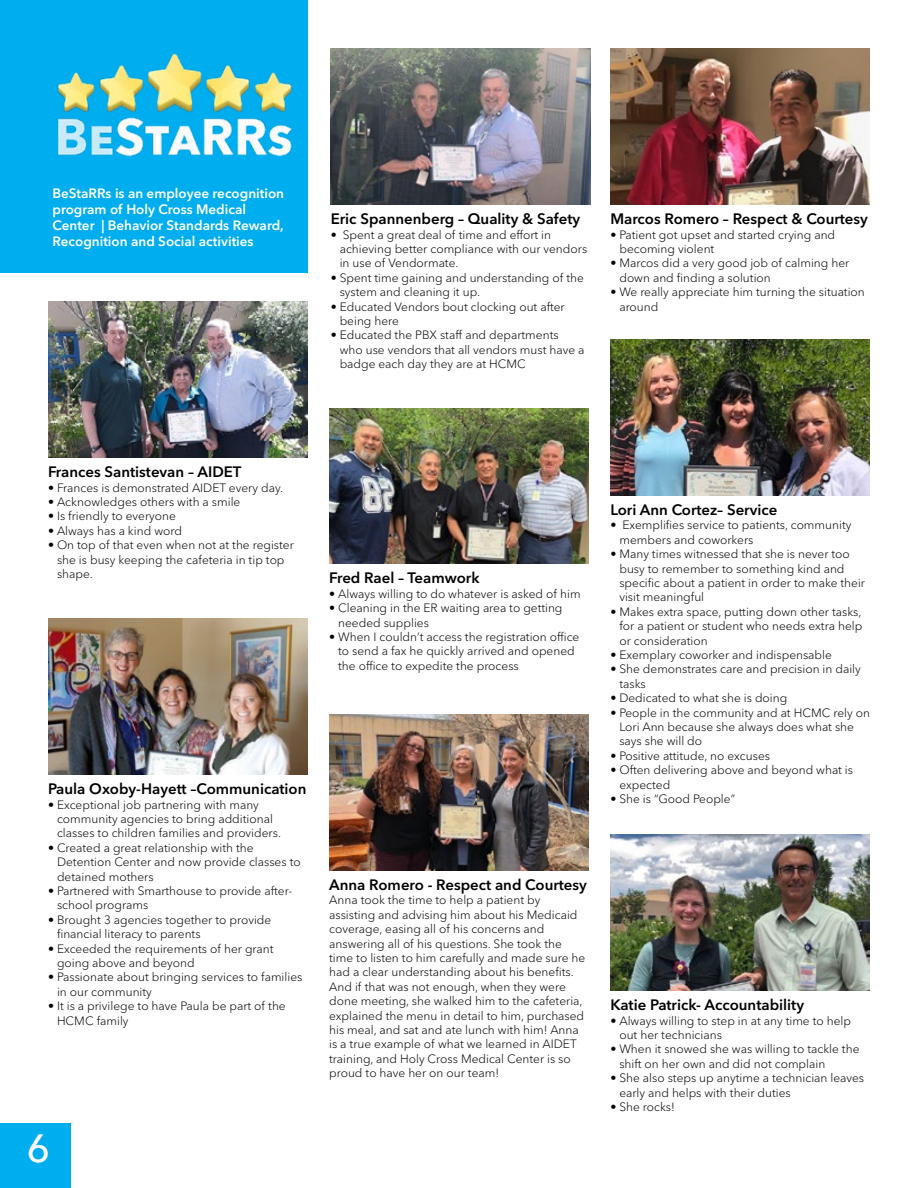
<style>
.page{position:relative;width:918px;height:1188px;background:#fff}
.page>*{position:absolute;margin:0;border:0;box-sizing:border-box;transform-origin:0 0}
.t1{font:500 39px "Avenir Next W1 G";color:#fff}
.t2{font:600 15px "Avenir Next W1 G";color:#000}
.t3{font:600 13.5px/16.2px "Avenir Next W1 G";color:#fff}
.t4{font:300 12px/14.4px "Avenir Next W1 G";color:#000}
</style>
<div class="page">
<div style="left:0;top:1123px;width:71px;height:65px;background:#00aeef"></div>
<div style="left:0;top:0;width:308px;height:273px;background:#00aeef"></div>
<img style="left:57px;top:54px;width:235px;height:103px">
<img style="left:48px;top:302px;width:260px;height:156px">
<img style="left:331px;top:49px;width:259px;height:156px">
<img style="left:48px;top:619px;width:260px;height:156px">
<img style="left:329px;top:408px;width:260px;height:156px">
<img style="left:610px;top:835px;width:260px;height:156px">
<img style="left:610px;top:340px;width:260px;height:155px">
<img style="left:610px;top:49px;width:260px;height:156px">
<img style="left:329px;top:715px;width:260px;height:155px">
<p class="t3" style="left:52px;top:184px;width:233px">BeStaRRs is an employee recognition program of Holy Cross Medical Center | Behavior Standards Reward, Recognition and Social activities</p>
<p class="t2" style="left:331px;top:207px;width:251px">Eric Spannenberg – Quality &amp; Safety</p>
<p class="t4" style="left:340px;top:226px;width:249px;text-indent:-9px">• Spent a great deal of time and effort in achieving better compliance with our vendors in use of Vendormate.</p>
<p class="t4" style="left:340px;top:269px;width:246px;text-indent:-9px">• Spent time gaining and understanding of the system and cleaning it up.</p>
<p class="t4" style="left:340px;top:298px;width:227px;text-indent:-9px">• Educated Vendors bout clocking out after being here</p>
<p class="t4" style="left:340px;top:327px;width:246px;text-indent:-9px">• Educated the PBX staff and departments who use vendors that all vendors must have a badge each day they are at HCMC</p>
<p class="t2" style="left:610px;top:207px;width:259px">Marcos Romero – Respect &amp; Courtesy</p>
<p class="t4" style="left:619px;top:226px;width:217px;text-indent:-9px">• Patient got upset and started crying and becoming violent</p>
<p class="t4" style="left:619px;top:255px;width:232px;text-indent:-9px">• Marcos did a very good job of calming her down and finding a solution</p>
<p class="t4" style="left:619px;top:284px;width:247px;text-indent:-9px">• We really appreciate him turning the situation around</p>
<p class="t2" style="left:48px;top:460px;width:195px">Frances Santistevan – AIDET</p>
<p class="t4" style="left:48px;top:479px;width:237px">• Frances is demonstrated AIDET every day.</p>
<p class="t4" style="left:48px;top:493px;width:194px">• Acknowledges others with a smile</p>
<p class="t4" style="left:48px;top:508px;width:129px">• Is friendly to everyone</p>
<p class="t4" style="left:48px;top:522px;width:135px">• Always has a kind word</p>
<p class="t4" style="left:57px;top:537px;width:238px;text-indent:-9px">• On top of that even when not at the register she is busy keeping the cafeteria in tip top shape.</p>
<p class="t2" style="left:329px;top:566px;width:152px">Fred Rael – Teamwork</p>
<p class="t4" style="left:329px;top:585px;width:253px">• Always willing to do whatever is asked of him</p>
<p class="t4" style="left:338px;top:600px;width:226px;text-indent:-9px">• Cleaning in the ER waiting area to getting needed supplies</p>
<p class="t4" style="left:338px;top:629px;width:243px;text-indent:-9px">• When I couldn’t access the registration office to send a fax he quickly arrived and opened the office to expedite the process</p>
<p class="t2" style="left:48px;top:777px;width:260px">Paula Oxoby-Hayett –Communication</p>
<p class="t4" style="left:57px;top:796px;width:226px;text-indent:-9px">• Exceptional job partnering with many community agencies to bring additional classes to children families and providers.</p>
<p class="t4" style="left:57px;top:839px;width:245px;text-indent:-9px">• Created a great relationship with the<br>Detention Center and now provide classes to detained mothers</p>
<p class="t4" style="left:57px;top:882px;width:237px;text-indent:-9px">• Partnered with Smarthouse to provide after&shy;school programs</p>
<p class="t4" style="left:57px;top:911px;width:216px;text-indent:-9px">• Brought 3 agencies together to provide financial literacy to parents</p>
<p class="t4" style="left:57px;top:940px;width:218px;text-indent:-9px">• Exceeded the requirements of her grant going above and beyond</p>
<p class="t4" style="left:57px;top:969px;width:247px;text-indent:-9px">• Passionate about bringing services to families in our community</p>
<p class="t4" style="left:57px;top:998px;width:230px;text-indent:-9px">• It is a privilege to have Paula be part of the<br>HCMC family</p>
<h1 class="t1" style="left:27px;top:1117px;width:25px">6</h1>
<p class="t2" style="left:329px;top:873px;width:259px">Anna Romero - Respect and Courtesy</p>
<p class="t4" style="left:329px;top:892px;width:258px">Anna took the time to help a patient by assisting and advising him about his Medicaid coverage, easing all of his concerns and answering all of his questions. She took the time to listen to him carefully and made sure he had a clear understanding about his benefits.<br>And if that was not enough, when they were done meeting, she walked him to the cafeteria, explained the menu in detail to him, purchased his meal, and sat and ate lunch with him! Anna is a true example of what we learned in AIDET training, and Holy Cross Medical Center is so proud to have her on our team!</p>
<p class="t2" style="left:610px;top:498px;width:169px">Lori Ann Cortez– Service</p>
<p class="t4" style="left:619px;top:517px;width:234px;text-indent:-9px">• Exemplifies service to patients, community members and coworkers</p>
<p class="t4" style="left:619px;top:546px;width:247px;text-indent:-9px">• Many times witnessed that she is never too busy to remember to something kind and specific about a patient in order to make their visit meaningful</p>
<p class="t4" style="left:619px;top:603px;width:244px;text-align:justify;text-indent:-9px">• Makes extra space, putting down other tasks, for a patient or student who needs extra help or consideration</p>
<p class="t4" style="left:610px;top:646px;width:223px">• Exemplary coworker and indispensable</p>
<p class="t4" style="left:619px;top:661px;width:243px;text-indent:-9px">• She demonstrates care and precision in daily tasks</p>
<p class="t4" style="left:610px;top:690px;width:178px">• Dedicated to what she is doing</p>
<p class="t4" style="left:619px;top:704px;width:252px;text-indent:-9px">• People in the community and at HCMC rely on<br>Lori Ann because she always does what she says she will do</p>
<p class="t4" style="left:610px;top:747px;width:161px">• Positive attitude, no excuses</p>
<p class="t4" style="left:619px;top:762px;width:235px;text-indent:-9px">• Often delivering above and beyond what is expected</p>
<p class="t4" style="left:610px;top:790px;width:126px">• She is “Good People”</p>
<p class="t2" style="left:610px;top:993px;width:195px">Katie Patrick- Accountability</p>
<p class="t4" style="left:619px;top:1012px;width:233px;text-indent:-9px">• Always willing to step in at any time to help out her technicians</p>
<p class="t4" style="left:619px;top:1041px;width:242px;text-indent:-9px">• When it snowed she was willing to tackle the shift on her own and did not complain</p>
<p class="t4" style="left:619px;top:1070px;width:246px;text-indent:-9px">• She also steps up anytime a technician leaves early and helps with their duties</p>
<p class="t4" style="left:610px;top:1099px;width:66px">• She rocks!</p>
</div>
